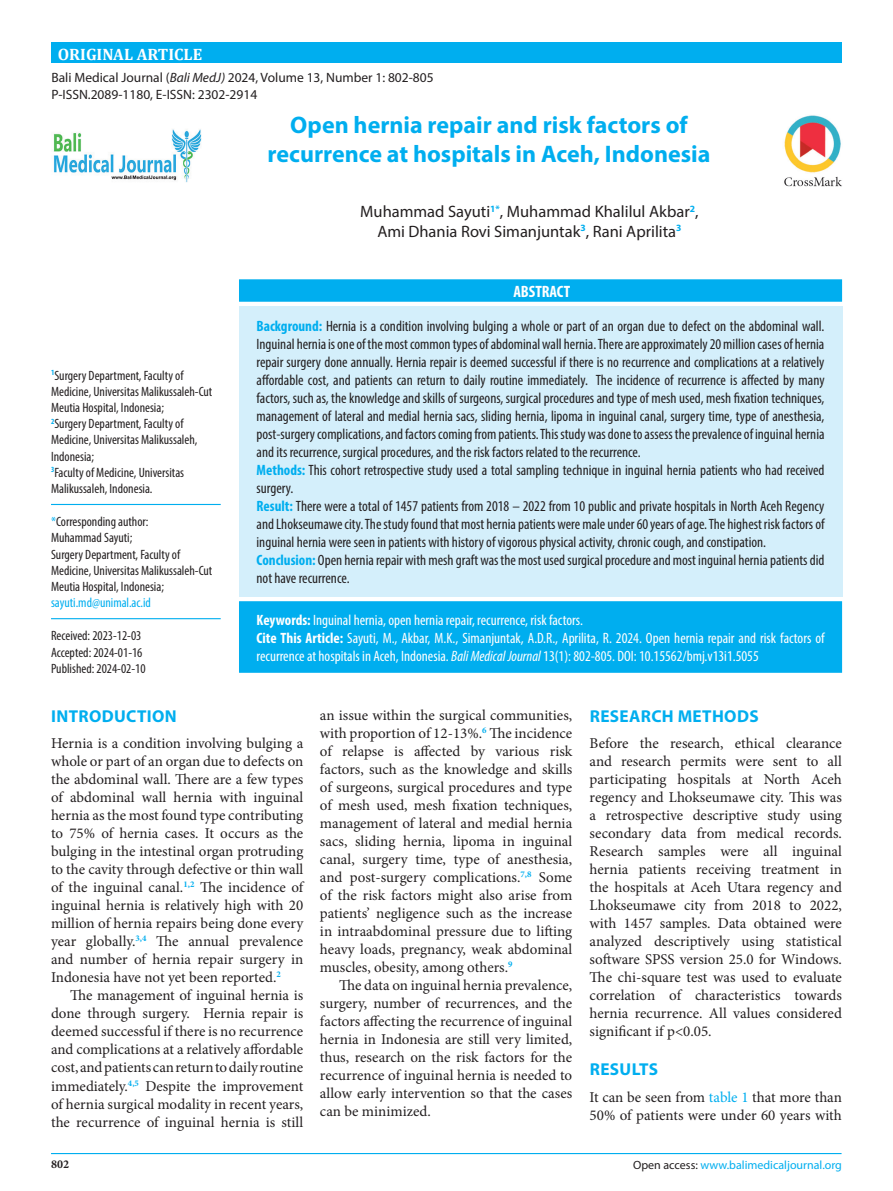
<style>
.page{position:relative;width:893px;height:1191px;background:#fff}
.page>*{position:absolute;margin:0;border:0;box-sizing:border-box;transform-origin:0 0}
.Judul_Naskah{font:700 24px "Myriad Pro";color:#00aeef}
.judul{font:700 17.25px "Myriad Pro";letter-spacing:.02em;color:#00aeef}
.Author{font:16.5px "Myriad Pro";color:#231f20}
.t1{font:700 16.5px "Cambria";color:#fff}
.Default{font:700 condensed 16.5px "Myriad Pro";color:#fff}
.t2{font:15px/18px "Minion Pro";color:#231f20;text-align:justify}
.Abstrak{font:condensed 15px/18px "Myriad Pro";color:#231f20;text-align:justify}
.Keywords{font:condensed 15px/18px "Myriad Pro";color:#fff}
.Afiliasi{font:condensed 13.5px/16.2px "Myriad Pro";color:#231f20}
.t3{font:13.5px "Myriad Pro";color:#231f20}
.Afiliasi-2{font:condensed 13.5px "Myriad Pro";color:#00aeef}
.judul-2{font:12px "Myriad Pro";color:#00aeef}
.judul-3{font:700 12px "Minion Pro";color:#231f20}
.s1{font-style:italic}
.s2{color:#00aeef}
.s3{font-weight:700;color:#00aeef}
.s4{font-weight:700}
.s5{font-style:italic;color:#231f20}
.s6{color:#231f20}
</style>
<div class="page">
<div style="left:51px;top:43px;width:790px;height:20px;background:#00aeef"></div>
<div style="left:239px;top:279px;width:603px;height:23px;background:#00aeef;border:1px solid #00aeef"></div>
<div style="left:239px;top:306px;width:603px;height:290px;background:#d4effb"></div>
<div style="left:239px;top:601px;width:603px;height:72px;background:#00aeef;border:1px solid #00aeef"></div>
<img style="left:784px;top:115px;width:58px;height:72px">
<hr style="left:51px;top:504px;width:170px;height:1px;background:#00aeef">
<hr style="left:51px;top:618px;width:170px;height:1px;background:#00aeef">
<hr style="left:51px;top:1153px;width:790px;height:1px;background:#00aeef">
<img style="left:53px;top:129px;width:149px;height:54px">
<p class="t1" style="left:58px;top:43px;width:146px">ORIGINAL ARTICLE</p>
<p class="t3" style="left:51px;top:70px;width:384px">Bali Medical Journal (<span class="s1">Bali MedJ)</span> 2024, Volume 13, Number 1: 802-805</p>
<p class="t3" style="left:51px;top:86px;width:207px">P-ISSN.2089-1180, E-ISSN: 2302-2914</p>
<p class="Judul_Naskah" style="left:290px;top:109px;width:399px">Open hernia repair and risk factors of</p>
<p class="Judul_Naskah" style="left:268px;top:138px;width:444px">recurrence at hospitals in Aceh, Indonesia</p>
<p class="Author" style="left:360px;top:201px;width:340px">Muhammad Sayuti<sup>1*</sup>, Muhammad Khalilul Akbar<sup>2</sup>,</p>
<p class="Author" style="left:377px;top:221px;width:306px">Ami Dhania Rovi Simanjuntak<sup>3</sup>, Rani Aprilita<sup>3</sup></p>
<p class="Afiliasi" style="left:51px;top:367px;width:163px"><sup>1</sup>Surgery Department, Faculty of<br>Medicine, Universitas Malikussaleh-Cut<br>Meutia Hospital, Indonesia;</p>
<p class="Afiliasi" style="left:51px;top:415px;width:148px"><sup>2</sup>Surgery Department, Faculty of<br>Medicine, Universitas Malikussaleh,<br>Indonesia;</p>
<p class="Afiliasi" style="left:51px;top:464px;width:135px"><sup>3</sup>Faculty of Medicine, Universitas<br>Malikussaleh, Indonesia.</p>
<p class="Afiliasi" style="left:51px;top:513px;width:99px"><span class="s2">*</span>Corresponding author:</p>
<p class="Afiliasi" style="left:51px;top:529px;width:83px">Muhammad Sayuti;</p>
<p class="Afiliasi" style="left:51px;top:546px;width:163px">Surgery Department, Faculty of<br>Medicine, Universitas Malikussaleh-Cut<br>Meutia Hospital, Indonesia;</p>
<p class="Afiliasi-2" style="left:51px;top:594px;width:101px">sayuti.md@unimal.ac.id</p>
<p class="Afiliasi" style="left:51px;top:627px;width:92px">Received: 2023-12-03</p>
<p class="Afiliasi" style="left:51px;top:644px;width:93px">Accepted: 2024-01-16</p>
<p class="Afiliasi" style="left:51px;top:660px;width:96px">Published: 2024-02-10</p>
<p class="Default" style="left:513px;top:281px;width:58px">ABSTRACT</p>
<p class="Abstrak" style="left:257px;top:317px;width:570px"><span class="s3">Background:</span> Hernia is a condition involving bulging a whole or part of an organ due to defect on the abdominal wall.<br>Inguinal hernia is one of the most common types of abdominal wall hernia. There are approximately 20 million cases of hernia repair surgery done annually. Hernia repair is deemed successful if there is no recurrence and complications at a relatively affordable cost, and patients can return to daily routine immediately. The incidence of recurrence is affected by many factors, such as, the knowledge and skills of surgeons, surgical procedures and type of mesh used, mesh fixation techniques, management of lateral and medial hernia sacs, sliding hernia, lipoma in inguinal canal, surgery time, type of anesthesia, post-surgery complications, and factors coming from patients. This study was done to assess the prevalence of inguinal hernia and its recurrence, surgical procedures, and the risk factors related to the recurrence.</p>
<p class="Abstrak" style="left:257px;top:461px;width:569px"><span class="s3">Methods:</span> This cohort retrospective study used a total sampling technique in inguinal hernia patients who had received surgery.</p>
<p class="Abstrak" style="left:257px;top:497px;width:569px"><span class="s3">Result:</span> There were a total of 1457 patients from 2018 – 2022 from 10 public and private hospitals in North Aceh Regency and Lhokseumawe city. The study found that most hernia patients were male under 60 years of age. The highest risk factors of inguinal hernia were seen in patients with history of vigorous physical activity, chronic cough, and constipation.</p>
<p class="Abstrak" style="left:257px;top:551px;width:569px"><span class="s3">Conclusion:</span> Open hernia repair with mesh graft was the most used surgical procedure and most inguinal hernia patients did not have recurrence.</p>
<p class="Keywords" style="left:257px;top:610px;width:328px"><span class="s4">Keywords:</span> Inguinal hernia, open hernia repair, recurrence, risk factors.</p>
<p class="Keywords" style="left:257px;top:628px;width:569px"><span class="s4">Cite This Article:</span> Sayuti, M., Akbar, M.K., Simanjuntak, A.D.R., Aprilita, R. 2024. Open hernia repair and risk factors of recurrence at hospitals in Aceh, Indonesia. <span class="s1">Bali Medical Journal</span> 13(1): 802-805. DOI: 10.15562/bmj.v13i1.5055</p>
<p class="judul" style="left:51px;top:705px;width:127px">INTRODUCTION</p>
<p class="t2" style="left:51px;top:734px;width:254px">Hernia is a condition involving bulging a whole or part of an organ due to defects on the abdominal wall. There are a few types of abdominal wall hernia with inguinal hernia as the most found type contributing to 75% of hernia cases. It occurs as the bulging in the intestinal organ protruding to the cavity through defective or thin wall of the inguinal canal.<sup>1,2</sup> The incidence of inguinal hernia is relatively high with 20 million of hernia repairs being done every year globally.<sup>3,4</sup> The annual prevalence and number of hernia repair surgery in Indonesia have not yet been reported.<sup>2</sup></p>
<p class="t2" style="left:51px;top:986px;width:254px;text-indent:19px">The management of inguinal hernia is done through surgery. Hernia repair is deemed successful if there is no recurrence and complications at a relatively affordable cost, and patients can return to daily routine immediately.<sup>4,5</sup> Despite the improvement of hernia surgical modality in recent years, the recurrence of inguinal hernia is still</p>
<p class="judul-3" style="left:51px;top:1155px;width:19px">802</p>
<p class="t2" style="left:320px;top:706px;width:254px">an issue within the surgical communities, with proportion of 12-13%.<sup>6</sup> The incidence of relapse is affected by various risk factors, such as the knowledge and skills of surgeons, surgical procedures and type of mesh used, mesh fixation techniques, management of lateral and medial hernia sacs, sliding hernia, lipoma in inguinal canal, surgery time, type of anesthesia, and post-surgery complications.<sup>7,8</sup> Some of the risk factors might also arise from patients’ negligence such as the increase in intraabdominal pressure due to lifting heavy loads, pregnancy, weak abdominal muscles, obesity, among others.<sup>9</sup></p>
<p class="t2" style="left:320px;top:976px;width:254px;text-indent:19px">The data on inguinal hernia prevalence, surgery, number of recurrences, and the factors affecting the recurrence of inguinal hernia in Indonesia are still very limited, thus, research on the risk factors for the recurrence of inguinal hernia is needed to allow early intervention so that the cases can be minimized.</p>
<p class="judul" style="left:590px;top:705px;width:170px">RESEARCH METHODS</p>
<p class="t2" style="left:590px;top:734px;width:254px">Before the research, ethical clearance and research permits were sent to all participating hospitals at North Aceh regency and Lhokseumawe city. This was a retrospective descriptive study using secondary data from medical records.<br>Research samples were all inguinal hernia patients receiving treatment in the hospitals at Aceh Utara regency and Lhokseumawe city from 2018 to 2022, with 1457 samples. Data obtained were analyzed descriptively using statistical software SPSS version 25.0 for Windows.<br>The chi-square test was used to evaluate correlation of characteristics towards hernia recurrence. All values considered significant if p&lt;0.05.</p>
<p class="judul" style="left:590px;top:1058px;width:70px">RESULTS</p>
<p class="t2" style="left:590px;top:1088px;width:254px">It can be seen from <span class="s2">table 1</span> that more than<br>50% of patients were under 60 years with</p>
<p class="judul-2" style="left:489px;top:1157px;width:355px"><span class="s5">Bali Medical Journal 2024</span><span class="s6">; 13(1): 802-805 | doi:</span> 10.15562/bmj.v13i1.5055</p>
<p class="judul-2" style="left:633px;top:1157px;width:210px"><span class="s6">Open access:</span> www.balimedicaljournal.org</p>
</div>
